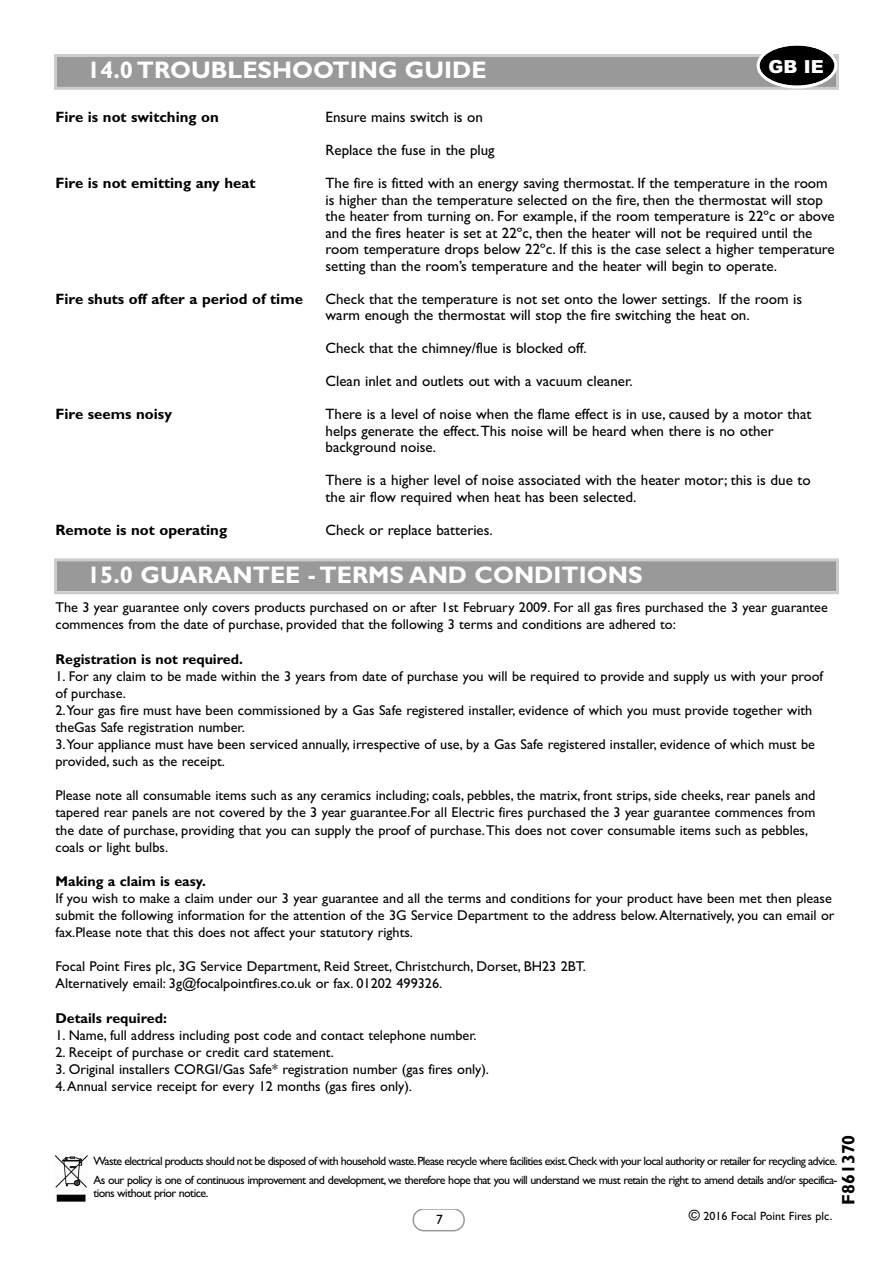
<style>
.page{position:relative;width:893px;height:1263px;background:#fff}
.page>*{position:absolute;margin:0;border:0;box-sizing:border-box;transform-origin:0 0}
.t1{font:700 24px "Gill Sans";color:#fff}
.t2{font:700 18px "Gill Sans";color:#000}
.t3{font:900 18px "Arial";color:#fff}
.t4{font:15px/16.5px "Gill Sans";color:#000}
.t5{font:700 15px "Gill Sans";color:#000}
.t6{font:14.25px/17.1px "Gill Sans";color:#000}
.t7{font:700 14.25px "Gill Sans";color:#000}
.t8{font:13.5px "Gill Sans";color:#000}
.t9{font:12px/13.5px "Gill Sans";letter-spacing:-.05em;color:#000}
.t10{font:12px "Gill Sans";color:#000}
.s1{font-size:15px}
</style>
<div class="page">
<svg style="left:412px;top:1209px;width:53px;height:22px"></svg>
<img style="left:55px;top:1156px;width:32px;height:46px">
<div style="left:57px;top:561px;width:779px;height:30px;background:#999"></div>
<div style="left:54px;top:558px;width:785px;height:36px;border:3px solid #ccc"></div>
<div style="left:57px;top:57px;width:779px;height:30px;background:#999"></div>
<div style="left:54px;top:54px;width:785px;height:36px;border:3px solid #ccc"></div>
<svg style="left:757px;top:45px;width:80px;height:44px"></svg>
<h1 class="t1" style="left:87px;top:56px;width:401px">14.0 TROUBLESHOOTING GUIDE</h1>
<p class="t3" style="left:768px;top:56px;width:57px">GB IE</p>
<p class="t5" style="left:56px;top:108px;width:165px">Fire is not switching on</p>
<p class="t4" style="left:325px;top:101px;width:171px;line-height:33px">Ensure mains switch is on<br>Replace the fuse in the plug</p>
<p class="t5" style="left:55px;top:174px;width:201px">Fire is not emitting any heat</p>
<p class="t4" style="left:325px;top:175px;width:511px">The fire is fitted with an energy saving thermostat. If the temperature in the room is higher than the temperature selected on the fire, then the thermostat will stop the heater from turning on. For example, if the room temperature is 22ºc or above and the fires heater is set at 22ºc, then the heater will not be required until the room temperature drops below 22ºc. If this is the case select a higher temperature setting than the room’s temperature and the heater will begin to operate.</p>
<p class="t5" style="left:55px;top:290px;width:249px">Fire shuts off after a period of time</p>
<p class="t4" style="left:325px;top:290px;width:478px">Check that the temperature is not set onto the lower settings. If the room is warm enough the thermostat will stop the fire switching the heat on.</p>
<p class="t4" style="left:325px;top:340px;width:263px">Check that the chimney/flue is blocked off.</p>
<p class="t4" style="left:325px;top:373px;width:309px">Clean inlet and outlets out with a vacuum cleaner.</p>
<p class="t5" style="left:55px;top:405px;width:118px">Fire seems noisy</p>
<p class="t4" style="left:325px;top:406px;width:487px">There is a level of noise when the flame effect is in use, caused by a motor that helps generate the effect.This noise will be heard when there is no other background noise.</p>
<p class="t4" style="left:325px;top:472px;width:487px">There is a higher level of noise associated with the heater motor; this is due to the air flow required when heat has been selected.</p>
<p class="t5" style="left:55px;top:521px;width:173px">Remote is not operating</p>
<p class="t4" style="left:325px;top:521px;width:169px">Check or replace batteries.</p>
<h1 class="t1" style="left:87px;top:561px;width:557px">15.0 GUARANTEE - TERMS AND CONDITIONS</h1>
<p class="t6" style="left:55px;top:599px;width:774px">The 3 year guarantee only covers products purchased on or after 1st February 2009. For all gas fires purchased the 3 year guarantee commences from the date of purchase, provided that the following 3 terms and conditions are adhered to:</p>
<p class="t7" style="left:55px;top:650px;width:189px">Registration is not required.</p>
<p class="t6" style="left:55px;top:667px;width:769px">1. For any claim to be made within the 3 years from date of purchase you will be required to provide and supply us with your proof of purchase.<br>2.Your gas fire must have been commissioned by a Gas Safe registered installer, evidence of which you must provide together with theGas Safe registration number.<br>3.Your appliance must have been serviced annually, irrespective of use, by a Gas Safe registered installer, evidence of which must be provided, such as the receipt.</p>
<p class="t6" style="left:55px;top:787px;width:761px">Please note all consumable items such as any ceramics including; coals, pebbles, the matrix, front strips, side cheeks, rear panels and tapered rear panels are not covered by the 3 year guarantee.For all Electric fires purchased the 3 year guarantee commences from the date of purchase, providing that you can supply the proof of purchase.This does not cover consumable items such as pebbles, coals or light bulbs.</p>
<p class="t7" style="left:55px;top:873px;width:152px">Making a claim is easy.</p>
<p class="t6" style="left:55px;top:889px;width:780px">If you wish to make a claim under our 3 year guarantee and all the terms and conditions for your product have been met then please submit the following information for the attention of the 3G Service Department to the address below.Alternatively, you can email or fax.Please note that this does not affect your statutory rights.</p>
<p class="t6" style="left:55px;top:958px;width:532px">Focal Point Fires plc, 3G Service Department, Reid Street, Christchurch, Dorset, BH23 2BT.<br>Alternatively email: 3g@focalpointfires.co.uk or fax. 01202 499326.</p>
<p class="t7" style="left:55px;top:1009px;width:113px">Details required:</p>
<p class="t6" style="left:55px;top:1026px;width:423px">1. Name, full address including post code and contact telephone number.</p>
<p class="t6" style="left:55px;top:1043px;width:280px">2. Receipt of purchase or credit card statement.</p>
<p class="t6" style="left:55px;top:1060px;width:435px">3. Original installers CORGI/Gas Safe* registration number (gas fires only).<br>4.Annual service receipt for every 12 months (gas fires only).</p>
<p class="t2" style="left:838px;top:1205px;width:72px;rotate:-90deg">F861370</p>
<p class="t9" style="left:93px;top:1154px;width:746px">Waste electrical products should not be disposed of with household waste.Please recycle where facilities exist.Check with your local authority or retailer for recycling advice.</p>
<p class="t9" style="left:93px;top:1173px;width:746px">As our policy is one of continuous improvement and development, we therefore hope that you will understand we must retain the right to amend details and/or specifica&shy;tions without prior notice.</p>
<p class="t8" style="left:436px;top:1212px;width:8px">7</p>
<p class="t10" style="left:689px;top:1209px;width:145px"><span class="s1">©</span> 2016 Focal Point Fires plc.</p>
</div>
